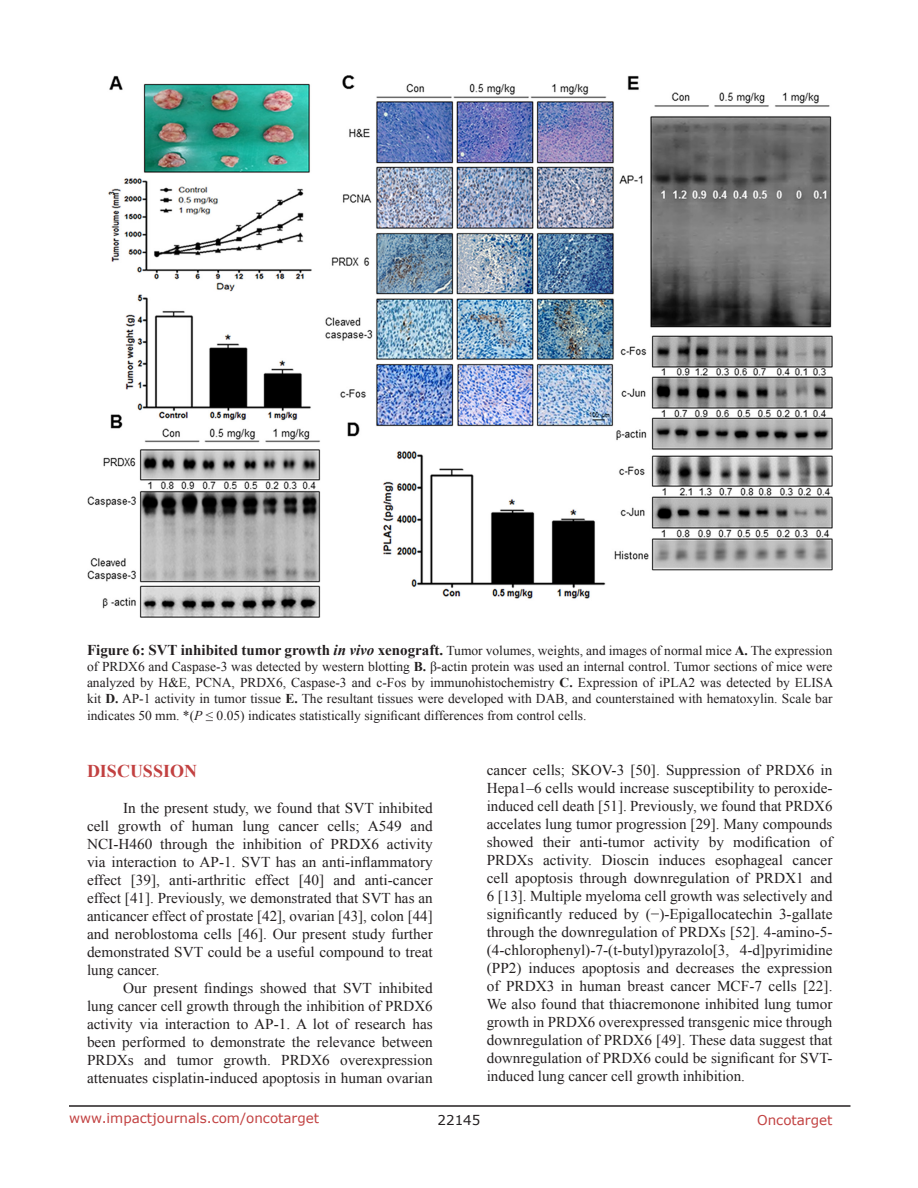
<style>
.page{position:relative;width:918px;height:1188px;background:#fff}
.page>*{position:absolute;margin:0;border:0;box-sizing:border-box;transform-origin:0 0}
.Heading{font:700 18px "Times New Roman";color:#c24141}
.BodyText{font:15px/18px "Times New Roman";color:#231f20;text-align:justify}
.FigureText{font:13.5px/16.2px "Times New Roman";color:#231f20;text-align:justify}
.t1{font:13.5px "Verdana";color:#c24141}
.t2{font:13.5px "Verdana";color:#231f20}
.s1{font-weight:700;font-size:15px}
.s2{font-weight:700;font-style:italic;font-size:15px}
.s3{font-weight:700}
.s4{font-style:italic}
</style>
<div class="page">
<hr style="left:69px;top:1105px;width:781px;height:2px;background:#231f20">
<img style="left:87px;top:76px;width:745px;height:541px">
<p class="FigureText" style="left:87px;top:642px;width:748px"><span class="s1">Figure 6: SVT inhibited tumor growth</span> <span class="s2">in vivo</span> <span class="s1">xenograft.</span> Tumor volumes, weights, and images of normal mice <span class="s3">A.</span> The expression of PRDX6 and Caspase-3 was detected by western blotting <span class="s3">B.</span> β-actin protein was used an internal control. Tumor sections of mice were analyzed by H&amp;E, PCNA, PRDX6, Caspase-3 and c-Fos by immunohistochemistry <span class="s3">C.</span> Expression of iPLA2 was detected by ELISA kit <span class="s3">D.</span> AP-1 activity in tumor tissue <span class="s3">E.</span> The resultant tissues were developed with DAB, and counterstained with hematoxylin. Scale bar indicates 50 mm. *(<span class="s4">P</span> ≤ 0.05) indicates statistically significant differences from control cells.</p>
<p class="Heading" style="left:87px;top:759px;width:112px">DISCUSSION</p>
<p class="BodyText" style="left:87px;top:799px;width:347px;text-indent:36px">In the present study, we found that SVT inhibited cell growth of human lung cancer cells; A549 and NCI-H460 through the inhibition of PRDX6 activity via interaction to AP-1. SVT has an anti-inflammatory effect [39], anti-arthritic effect [40] and anti-cancer effect [41]. Previously, we demonstrated that SVT has an anticancer effect of prostate [42], ovarian [43], colon [44] and neroblostoma cells [46]. Our present study further demonstrated SVT could be a useful compound to treat lung cancer.</p>
<p class="BodyText" style="left:87px;top:979px;width:347px;text-indent:36px">Our present findings showed that SVT inhibited lung cancer cell growth through the inhibition of PRDX6 activity via interaction to AP-1. A lot of research has been performed to demonstrate the relevance between PRDXs and tumor growth. PRDX6 overexpression attenuates cisplatin-induced apoptosis in human ovarian</p>
<p class="BodyText" style="left:487px;top:761px;width:347px">cancer cells; SKOV-3 [50]. Suppression of PRDX6 in Hepa1–6 cells would increase susceptibility to peroxide&shy;induced cell death [51]. Previously, we found that PRDX6 accelates lung tumor progression [29]. Many compounds showed their anti-tumor activity by modification of PRDXs activity. Dioscin induces esophageal cancer cell apoptosis through downregulation of PRDX1 and 6 [13]. Multiple myeloma cell growth was selectively and significantly reduced by (−)-Epigallocatechin 3-gallate through the downregulation of PRDXs [52]. 4-amino-5- (4-chlorophenyl)-7-(t-butyl)pyrazolo[3, 4-d]pyrimidine (PP2) induces apoptosis and decreases the expression of PRDX3 in human breast cancer MCF-7 cells [22].<br>We also found that thiacremonone inhibited lung tumor growth in PRDX6 overexpressed transgenic mice through downregulation of PRDX6 [49]. These data suggest that downregulation of PRDX6 could be significant for SVT&shy;induced lung cancer cell growth inhibition.</p>
<p class="t1" style="left:69px;top:1109px;width:252px">www.impactjournals.com/oncotarget</p>
<p class="t2" style="left:438px;top:1111px;width:44px">22145</p>
<p class="t1" style="left:757px;top:1111px;width:77px">Oncotarget</p>
</div>
